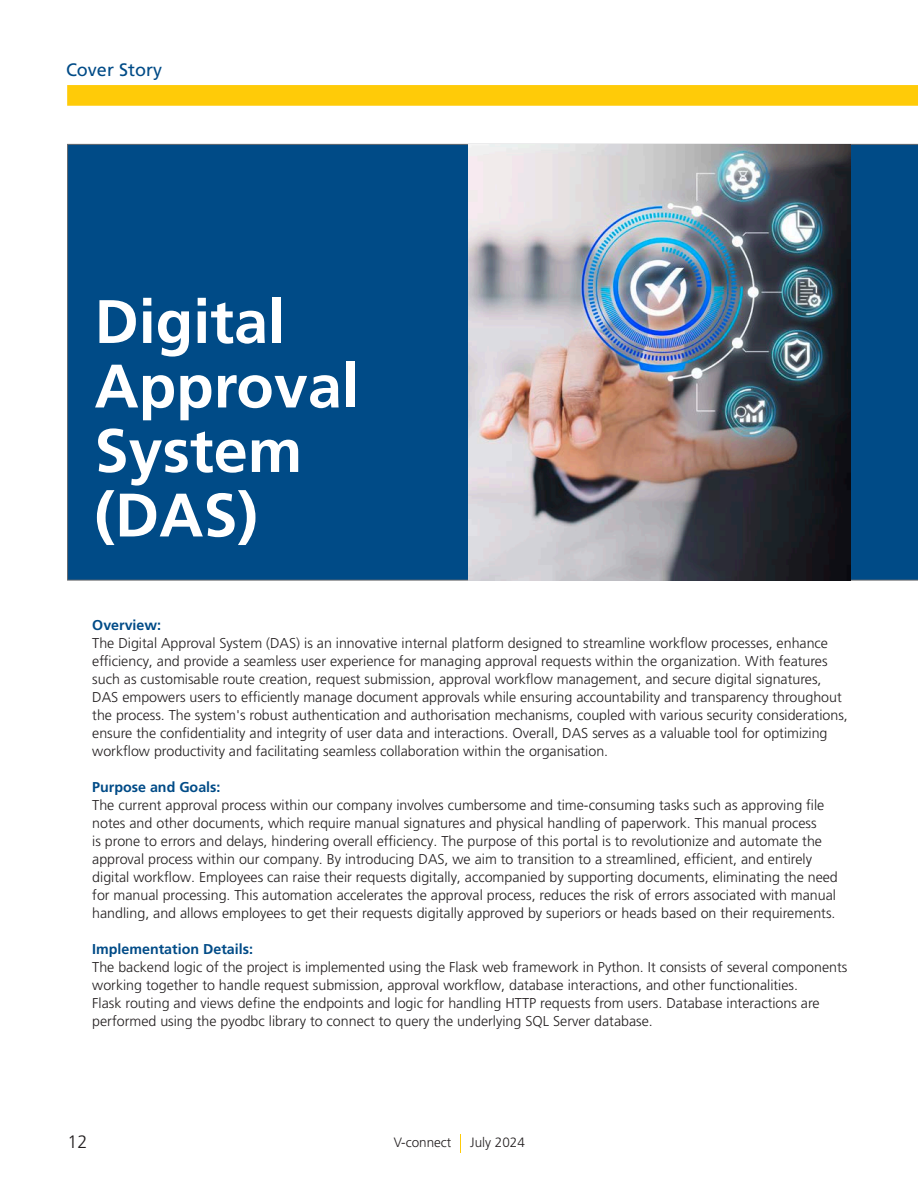
<style>
.page{position:relative;width:918px;height:1188px;background:#fff}
.page>*{position:absolute;margin:0;border:0;box-sizing:border-box;transform-origin:0 0}
.t1{font:700 61.35px "Frutiger LT Pro";color:#fff}
.t2{font:18px "Frutiger LT Pro";color:#004b87}
.t3{font:300 18px "Frutiger LT Pro";color:#231f20}
.t4{font:300 14.25px/18px "Frutiger LT Pro";color:#231f20}
.t5{font:700 14.25px "Frutiger LT Pro";color:#004b87}
.t6{font:300 13.5px "Frutiger LT Pro";color:#231f20}
</style>
<div class="page">
<svg style="left:67px;top:85px;width:851px;height:21px;background:#ffcb0b"></svg>
<svg style="left:460px;top:1134px;width:1px;height:19px"></svg>
<div style="left:67px;top:144px;width:851px;height:436px;background:#004b87"></div>
<img style="left:468px;top:144px;width:382px;height:436px">
<p class="t2" style="left:66px;top:59px;width:98px">Cover Story</p>
<p class="t1" style="left:94px;top:286px;width:192px">Digital</p>
<p class="t1" style="left:94px;top:350px;width:266px">Approval</p>
<p class="t1" style="left:94px;top:415px;width:209px">System</p>
<p class="t1" style="left:94px;top:479px;width:165px">(DAS)</p>
<p class="t5" style="left:92px;top:617px;width:70px">Overview:</p>
<p class="t4" style="left:92px;top:634px;width:757px">The Digital Approval System (DAS) is an innovative internal platform designed to streamline workflow processes, enhance efficiency, and provide a seamless user experience for managing approval requests within the organization. With features such as customisable route creation, request submission, approval workflow management, and secure digital signatures, DAS empowers users to efficiently manage document approvals while ensuring accountability and transparency throughout the process. The system's robust authentication and authorisation mechanisms, coupled with various security considerations, ensure the confidentiality and integrity of user data and interactions. Overall, DAS serves as a valuable tool for optimizing workflow productivity and facilitating seamless collaboration within the organisation.</p>
<p class="t5" style="left:92px;top:779px;width:130px">Purpose and Goals:</p>
<p class="t4" style="left:92px;top:796px;width:747px">The current approval process within our company involves cumbersome and time-consuming tasks such as approving file notes and other documents, which require manual signatures and physical handling of paperwork. This manual process<br>is prone to errors and delays, hindering overall efficiency. The purpose of this portal is to revolutionize and automate the approval process within our company. By introducing DAS, we aim to transition to a streamlined, efficient, and entirely digital workflow. Employees can raise their requests digitally, accompanied by supporting documents, eliminating the need for manual processing. This automation accelerates the approval process, reduces the risk of errors associated with manual handling, and allows employees to get their requests digitally approved by superiors or heads based on their requirements.</p>
<p class="t5" style="left:92px;top:941px;width:162px">Implementation Details:</p>
<p class="t4" style="left:92px;top:958px;width:757px">The backend logic of the project is implemented using the Flask web framework in Python. It consists of several components working together to handle request submission, approval workflow, database interactions, and other functionalities.<br>Flask routing and views define the endpoints and logic for handling HTTP requests from users. Database interactions are performed using the pyodbc library to connect to query the underlying SQL Server database.</p>
<p class="t3" style="left:68px;top:1131px;width:22px">12</p>
<p class="t6" style="left:394px;top:1134px;width:59px">V-connect</p>
<p class="t6" style="left:470px;top:1134px;width:56px">July 2024</p>
</div>
